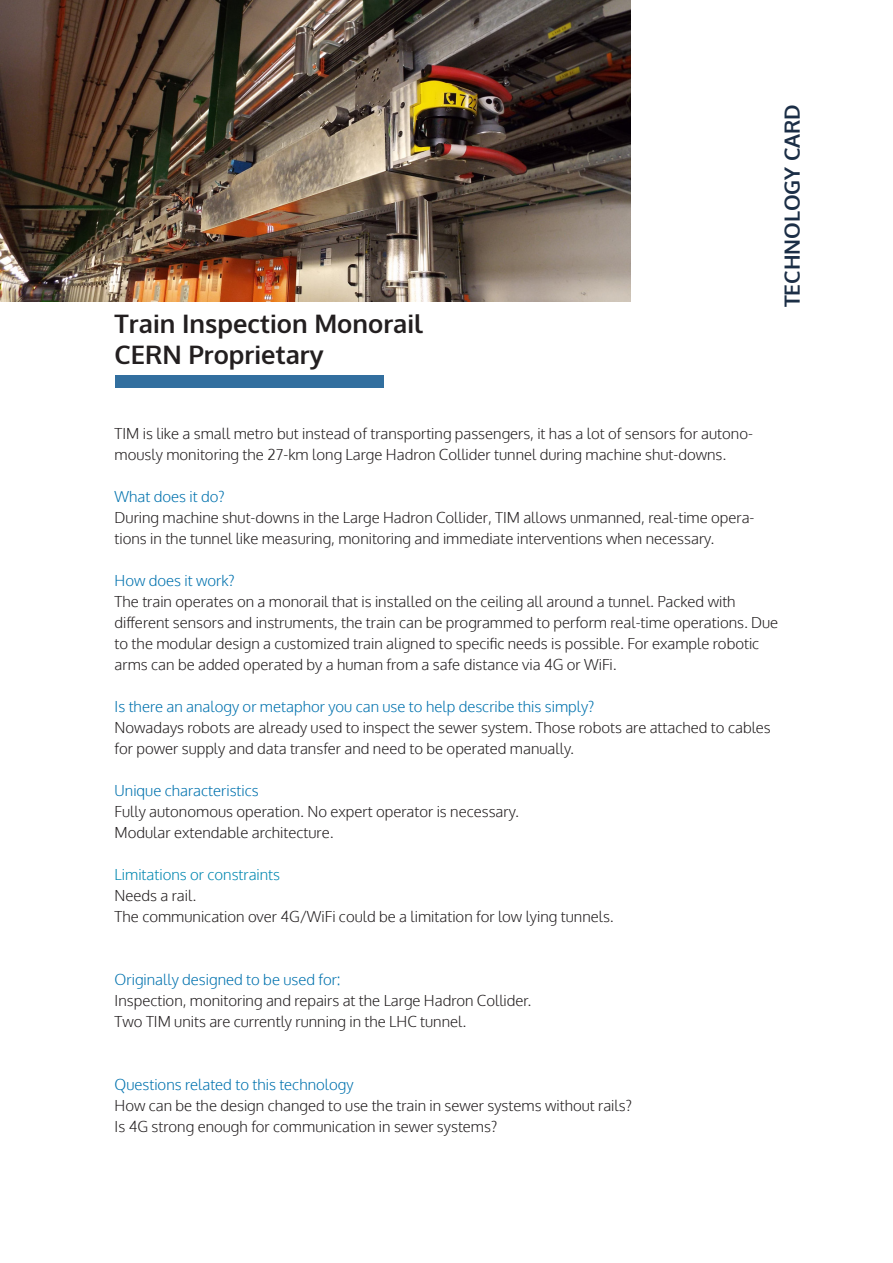
<style>
.page{position:relative;width:893px;height:1263px;background:#fff}
.page>*{position:absolute;margin:0;border:0;box-sizing:border-box;transform-origin:0 0}
.t1{font:700 25.5px "Oxygen";color:#231f20}
.t2{font:700 21px "Oxygen";color:#1b2e46}
.t3{font:300 15px/21px "Oxygen";color:#231f20}
.t4{font:300 15px "Oxygen";color:#0072ae}
.t5{font:300 15px "Oxygen";color:#0087b0}
</style>
<div class="page">
<div style="left:115px;top:375px;width:269px;height:13px;background:#326f9f"></div>
<img style="left:0;top:0;width:630px;height:302px">
<p class="t1" style="left:115px;top:308px;width:310px">Train Inspection Monorail</p>
<p class="t1" style="left:115px;top:339px;width:211px">CERN Proprietary</p>
<p class="t2" style="left:779px;top:307px;width:205px;rotate:-90deg">TECHNOLOGY CARD</p>
<p class="t3" style="left:115px;top:423px;width:640px">TIM is like a small metro but instead of transporting passengers, it has a lot of sensors for autono&shy;mously monitoring the 27-km long Large Hadron Collider tunnel during machine shut-downs.</p>
<p class="t4" style="left:115px;top:487px;width:112px">What does it do?</p>
<p class="t3" style="left:115px;top:507px;width:641px">During machine shut-downs in the Large Hadron Collider, TIM allows unmanned, real-time opera&shy;tions in the tunnel like measuring, monitoring and immediate interventions when necessary.</p>
<p class="t4" style="left:115px;top:571px;width:122px">How does it work?</p>
<p class="t3" style="left:115px;top:591px;width:665px">The train operates on a monorail that is installed on the ceiling all around a tunnel. Packed with different sensors and instruments, the train can be programmed to perform real-time operations. Due to the modular design a customized train aligned to specific needs is possible. For example robotic arms can be added operated by a human from a safe distance via 4G or WiFi.</p>
<p class="t4" style="left:115px;top:697px;width:481px">Is there an analogy or metaphor you can use to help describe this simply?</p>
<p class="t3" style="left:115px;top:717px;width:658px">Nowadays robots are already used to inspect the sewer system. Those robots are attached to cables for power supply and data transfer and need to be operated manually.</p>
<p class="t4" style="left:115px;top:781px;width:146px">Unique characteristics</p>
<p class="t3" style="left:115px;top:801px;width:406px">Fully autonomous operation. No expert operator is necessary.</p>
<p class="t3" style="left:115px;top:822px;width:220px">Modular extendable architecture.</p>
<p class="t5" style="left:115px;top:865px;width:167px">Limitations or constraints</p>
<p class="t3" style="left:115px;top:885px;width:83px">Needs a rail.</p>
<p class="t3" style="left:115px;top:906px;width:501px">The communication over 4G/WiFi could be a limitation for low lying tunnels.</p>
<p class="t4" style="left:115px;top:970px;width:228px">Originally designed to be used for:</p>
<p class="t3" style="left:115px;top:990px;width:418px">Inspection, monitoring and repairs at the Large Hadron Collider.</p>
<p class="t3" style="left:115px;top:1011px;width:353px">Two TIM units are currently running in the LHC tunnel.</p>
<p class="t4" style="left:115px;top:1075px;width:241px">Questions related to this technology</p>
<p class="t3" style="left:115px;top:1095px;width:519px">How can be the design changed to use the train in sewer systems without rails?</p>
<p class="t3" style="left:115px;top:1116px;width:384px">Is 4G strong enough for communication in sewer systems?</p>
</div>
